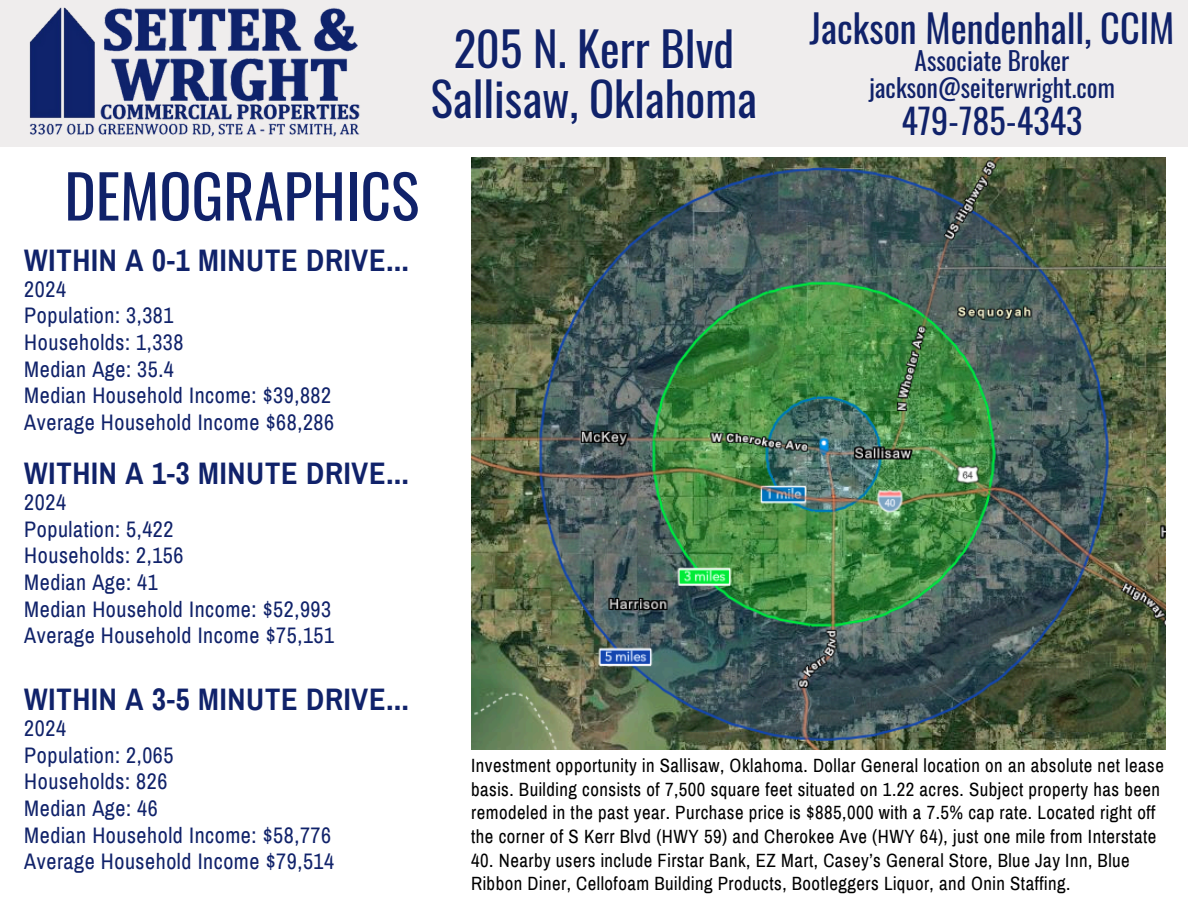
<style>
.page{position:relative;width:1188px;height:918px;background:#fff}
.page>*{position:absolute;margin:0;border:0;box-sizing:border-box;transform-origin:0 0}
.t1{font:59.55px "Oswald";color:#10226a}
.t2{font:46.65px "Oswald";color:#10226a}
.t3{font:38.25px "Oswald";color:#10226a}
.t4{font:34.2px "Oswald";color:#10226a}
.t5{font:700 30.45px "Archivo Narrow";letter-spacing:.025em;color:#10226a}
.t6{font:25.2px/27px "Oswald";color:#10226a;text-align:center}
.t7{font:21.9px/26.7px "Archivo Narrow";letter-spacing:.025em;color:#10226a}
.t8{font:18.75px/23.7px "Archivo Narrow";letter-spacing:.025em;color:#000}
</style>
<div class="page">
<div style="left:0;top:0;width:1188px;height:147px;background:#efeded"></div>
<img style="left:471px;top:157px;width:694px;height:593px">
<img style="left:29px;top:7px;width:331px;height:130px">
<h2 class="t2" style="left:454px;top:13px;width:282px">205 N. Kerr Blvd</h2>
<h4 class="t2" style="left:431px;top:62px;width:328px">Sallisaw, Oklahoma</h4>
<p class="t1" style="left:64px;top:149px;width:356px">DEMOGRAPHICS</p>
<h5 class="t5" style="left:24px;top:244px;width:386px">WITHIN A 0-1 MINUTE DRIVE...</h5>
<h3 class="t7" style="left:24px;top:276px;width:311px">2024<br>Population: 3,381<br>Households: 1,338<br>Median Age: 35.4<br>Median Household Income: $39,882<br>Average Household Income $68,286</h3>
<h1 class="t5" style="left:24px;top:458px;width:386px">WITHIN A 1-3 MINUTE DRIVE...</h1>
<h3 class="t7" style="left:24px;top:489px;width:311px">2024<br>Population: 5,422<br>Households: 2,156<br>Median Age: 41<br>Median Household Income: $52,993<br>Average Household Income $75,151</h3>
<p class="t3" style="left:809px;top:-2px;width:367px">Jackson Mendenhall, CCIM</p>
<p class="t6" style="left:869px;top:46px;width:247px">Associate Broker jackson@seiterwright.com</p>
<p class="t4" style="left:901px;top:94px;width:183px">479-785-4343</p>
<h5 class="t5" style="left:24px;top:684px;width:386px">WITHIN A 3-5 MINUTE DRIVE...</h5>
<h3 class="t7" style="left:24px;top:715px;width:311px">2024<br>Population: 2,065<br>Households: 826<br>Median Age: 46<br>Median Household Income: $58,776<br>Average Household Income $79,514</h3>
<h5 class="t8" style="left:471px;top:754px;width:694px">Investment opportunity in Sallisaw, Oklahoma. Dollar General location on an absolute net lease basis. Building consists of 7,500 square feet situated on 1.22 acres. Subject property has been remodeled in the past year. Purchase price is $885,000 with a 7.5% cap rate. Located right off the corner of S Kerr Blvd (HWY 59) and Cherokee Ave (HWY 64), just one mile from Interstate</h5>
<h5 class="t8" style="left:471px;top:849px;width:660px">40. Nearby users include Firstar Bank, EZ Mart, Casey’s General Store, Blue Jay Inn, Blue<br>Ribbon Diner, Cellofoam Building Products, Bootleggers Liquor, and Onin Staffing.</h5>
</div>
